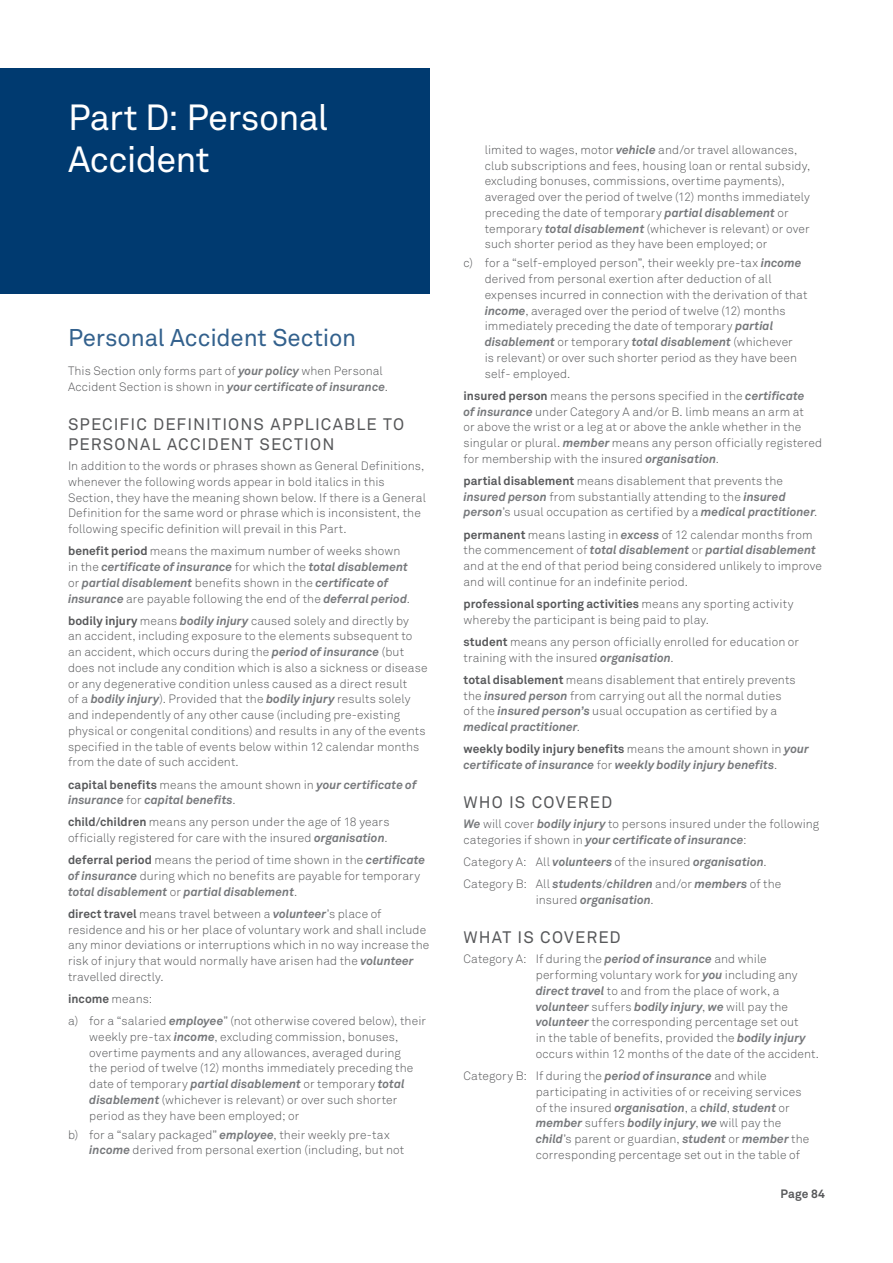
<style>
.page{position:relative;width:893px;height:1263px;background:#fff}
.page>*{position:absolute;margin:0;border:0;box-sizing:border-box;transform-origin:0 0}
.Section_heading{font:36px/42px "Akkurat Pro";letter-spacing:-.02em;color:#fff}
.Body_Heading_1{font:24px "Akkurat Pro";letter-spacing:-.01em;color:#33618d}
.Body_heading_2{font:16.5px/20.2px "Akkurat Pro";letter-spacing:.07em;color:#57585a}
.D_Body_Copy{font:12px/15.8px "Akkurat Light Pro";letter-spacing:.01em;color:#57585a}
.D_Body_Bullets_1{font:12px/15.8px "Akkurat Light Pro";letter-spacing:.01em;color:#57585a}
.D_Body_Categories{font:12px/15.8px "Akkurat Light Pro";letter-spacing:.01em;color:#57585a}
.D_Body_Copy-2{font:italic 700 12px/15.8px "Akkurat Pro";color:#76787b}
.D_Body_Categories-2{font:italic 700 12px/15.8px "Akkurat Pro";color:#76787b}
.D_Body_Copy-3{font:700 12px "Akkurat Pro";letter-spacing:.005em;color:#57585a}
.s1{font-family:"Akkurat Pro";font-weight:700;font-style:italic;color:#76787b}
.s2{font-family:"Akkurat Pro";font-weight:700}
.s3{font-style:normal;color:#57585a}
.s4{font-family:"Akkurat Light Pro";font-weight:400;font-style:normal;color:#57585a}
.s5{font-family:"Akkurat Light Pro";font-weight:400}
</style>
<div class="page">
<div style="left:0;top:68px;width:429px;height:225px;background:#003a70"></div>
<p class="Section_heading" style="left:68px;top:98px;width:262px">Part D: Personal<br>Accident</p>
<p class="Body_Heading_1" style="left:68px;top:324px;width:290px">Personal Accident Section</p>
<p class="D_Body_Copy" style="left:68px;top:363px;width:321px">This Section only forms part of <span class="s1">your policy</span> when Personal<br>Accident Section is shown in <span class="s1">your certificate of insurance</span>.</p>
<p class="Body_heading_2" style="left:68px;top:414px;width:338px">SPECIFIC DEFINITIONS APPLICABLE TO<br>PERSONAL ACCIDENT SECTION</p>
<p class="D_Body_Copy" style="left:68px;top:458px;width:359px">In addition to the words or phrases shown as General Definitions, whenever the following words appear in bold italics in this Section, they have the meaning shown below. If there is a General Definition for the same word or phrase which is inconsistent, the following specific definition will prevail in this Part.</p>
<p class="D_Body_Copy" style="left:68px;top:543px;width:343px"><span class="s2">benefit period</span> means the maximum number of weeks shown in the <span class="s1">certificate of insurance</span> for which the <span class="s1">total disablement </span>or <span class="s1">partial disablement</span> benefits shown in the <span class="s1">certificate of insurance</span> are payable following the end of the <span class="s1">deferral period</span>.</p>
<p class="D_Body_Copy" style="left:68px;top:613px;width:361px"><span class="s2">bodily injury</span> means <span class="s1">bodily injury</span> caused solely and directly by<br>an accident, including exposure to the elements subsequent to an accident, which occurs during the <span class="s1">period of insurance</span> (but does not include any condition which is also a sickness or disease or any degenerative condition unless caused as a direct result<br>of a <span class="s1">bodily injury</span>). Provided that the <span class="s1">bodily injury</span> results solely and independently of any other cause (including pre-existing physical or congenital conditions) and results in any of the events specified in the table of events below within 12 calendar months from the date of such accident.</p>
<p class="D_Body_Copy-2" style="left:68px;top:776px;width:350px"><span class="s3">capital benefits</span> <span class="s4">means the amount shown in</span> your certificate of insurance <span class="s4">for</span> capital benefits<span class="s4">.</span></p>
<p class="D_Body_Copy" style="left:68px;top:815px;width:323px"><span class="s2">child/children</span> means any person under the age of 18 years officially registered for care with the insured <span class="s1">organisation</span>.</p>
<p class="D_Body_Copy" style="left:68px;top:852px;width:359px"><span class="s2">deferral period</span> means the period of time shown in the <span class="s1">certificate of insurance</span> during which no benefits are payable for temporary <span class="s1">total disablement</span> or <span class="s1">partial disablement</span>.</p>
<p class="D_Body_Copy" style="left:68px;top:906px;width:363px"><span class="s2">direct travel</span> means travel between a <span class="s1">volunteer</span>’s place of residence and his or her place of voluntary work and shall include any minor deviations or interruptions which in no way increase the risk of injury that would normally have arisen had the <span class="s1">volunteer </span>travelled directly.</p>
<p class="D_Body_Copy-3" style="left:68px;top:991px;width:86px">income <span class="s5">means:</span></p>
<p class="D_Body_Bullets_1" style="left:89px;top:1013px;width:338px;text-indent:-21px">a) for a “salaried <span class="s1">employee</span>” (not otherwise covered below), their weekly pre-tax <span class="s1">income</span>, excluding commission, bonuses, overtime payments and any allowances, averaged during<br>the period of twelve (12) months immediately preceding the date of temporary <span class="s1">partial disablement</span> or temporary <span class="s1">total disablement</span> (whichever is relevant) or over such shorter period as they have been employed; or</p>
<p class="D_Body_Bullets_1" style="left:89px;top:1127px;width:316px;text-indent:-21px">b) for a “salary packaged” <span class="s1">employee</span>, their weekly pre-tax <span class="s1">income</span> derived from personal exertion (including, but not</p>
<p class="D_Body_Bullets_1" style="left:485px;top:142px;width:327px">limited to wages, motor <span class="s1">vehicle</span> and/or travel allowances, club subscriptions and fees, housing loan or rental subsidy, excluding bonuses, commissions, overtime payments), averaged over the period of twelve (12) months immediately preceding the date of temporary <span class="s1">partial disablement</span> or temporary <span class="s1">total disablement</span> (whichever is relevant) or over such shorter period as they have been employed; or</p>
<p class="D_Body_Bullets_1" style="left:485px;top:256px;width:324px;text-indent:-21px">c) for a “self-employed person”, their weekly pre-tax <span class="s1">income </span>derived from personal exertion after deduction of all expenses incurred in connection with the derivation of that <span class="s1">income</span>, averaged over the period of twelve (12) months immediately preceding the date of temporary <span class="s1">partial disablement</span> or temporary <span class="s1">total disablement</span> (whichever<br>is relevant) or over such shorter period as they have been self- employed.</p>
<p class="D_Body_Copy" style="left:463px;top:388px;width:360px"><span class="s2">insured person</span> means the persons specified in the <span class="s1">certificate<br>of insurance</span> under Category A and/or B. limb means an arm at<br>or above the wrist or a leg at or above the ankle whether in the singular or plural. <span class="s1">member</span> means any person officially registered for membership with the insured <span class="s1">organisation</span>.</p>
<p class="D_Body_Copy" style="left:463px;top:473px;width:355px"><span class="s2">partial disablement</span> means disablement that prevents the <span class="s1">insured person</span> from substantially attending to the <span class="s1">insured person</span>’s usual occupation as certified by a <span class="s1">medical practitioner</span>.</p>
<p class="D_Body_Copy" style="left:463px;top:527px;width:360px"><span class="s2">permanent</span> means lasting in <span class="s1">excess</span> of 12 calendar months from the commencement of <span class="s1">total disablement</span> or <span class="s1">partial disablement </span>and at the end of that period being considered unlikely to improve and will continue for an indefinite period.</p>
<p class="D_Body_Copy" style="left:463px;top:596px;width:331px"><span class="s2">professional sporting activities</span> means any sporting activity whereby the participant is being paid to play.</p>
<p class="D_Body_Copy" style="left:463px;top:634px;width:337px"><span class="s2">student</span> means any person officially enrolled for education or training with the insured <span class="s1">organisation</span>.</p>
<p class="D_Body_Copy" style="left:463px;top:672px;width:334px"><span class="s2">total disablement</span> means disablement that entirely prevents the <span class="s1">insured person</span> from carrying out all the normal duties<br>of the <span class="s1">insured person’s</span> usual occupation as certified by a <span class="s1">medical practitioner</span>.</p>
<p class="D_Body_Copy-2" style="left:463px;top:741px;width:347px"><span class="s3">weekly bodily injury benefits</span> <span class="s4">means the amount shown in</span> your certificate of insurance <span class="s4">for</span> weekly bodily injury benefits<span class="s4">.</span></p>
<p class="Body_heading_2" style="left:463px;top:793px;width:150px">WHO IS COVERED</p>
<p class="D_Body_Copy" style="left:463px;top:816px;width:357px"><span class="s1">We</span> will cover <span class="s1">bodily injury</span> to persons insured under the following categories if shown in <span class="s1">your certificate of insurance</span>:</p>
<p class="D_Body_Categories" style="left:463px;top:854px;width:305px">Category A: All <span class="s1">volunteers</span> of the insured <span class="s1">organisation</span>.</p>
<p class="D_Body_Categories-2" style="left:536px;top:876px;width:247px;text-indent:-72px"><span class="s4">Category B: All</span> students<span class="s4">/</span>children <span class="s4">and/or</span> members <span class="s4">of the insured</span> organisation<span class="s4">.</span></p>
<p class="Body_heading_2" style="left:463px;top:928px;width:159px">WHAT IS COVERED</p>
<p class="D_Body_Categories" style="left:536px;top:951px;width:285px;text-indent:-72px">Category A: If during the <span class="s1">period of insurance</span> and while performing voluntary work for <span class="s1">you</span> including any <span class="s1">direct travel</span> to and from the place of work, a <span class="s1">volunteer</span> suffers <span class="s1">bodily injury</span>, <span class="s1">we</span> will pay the <span class="s1">volunteer</span> the corresponding percentage set out<br>in the table of benefits, provided the <span class="s1">bodily injury </span>occurs within 12 months of the date of the accident.</p>
<p class="D_Body_Categories" style="left:536px;top:1068px;width:275px;text-indent:-72px">Category B: If during the <span class="s1">period of insurance</span> and while participating in activities of or receiving services of the insured <span class="s1">organisation</span>, a <span class="s1">child</span>, <span class="s1">student</span> or <span class="s1">member</span> suffers <span class="s1">bodily injury</span>, <span class="s1">we</span> will pay the <span class="s1">child</span>’s parent or guardian, <span class="s1">student</span> or <span class="s1">member</span> the corresponding percentage set out in the table of</p>
<p class="D_Body_Copy-3" style="left:780px;top:1186px;width:46px">Page 84</p>
</div>
